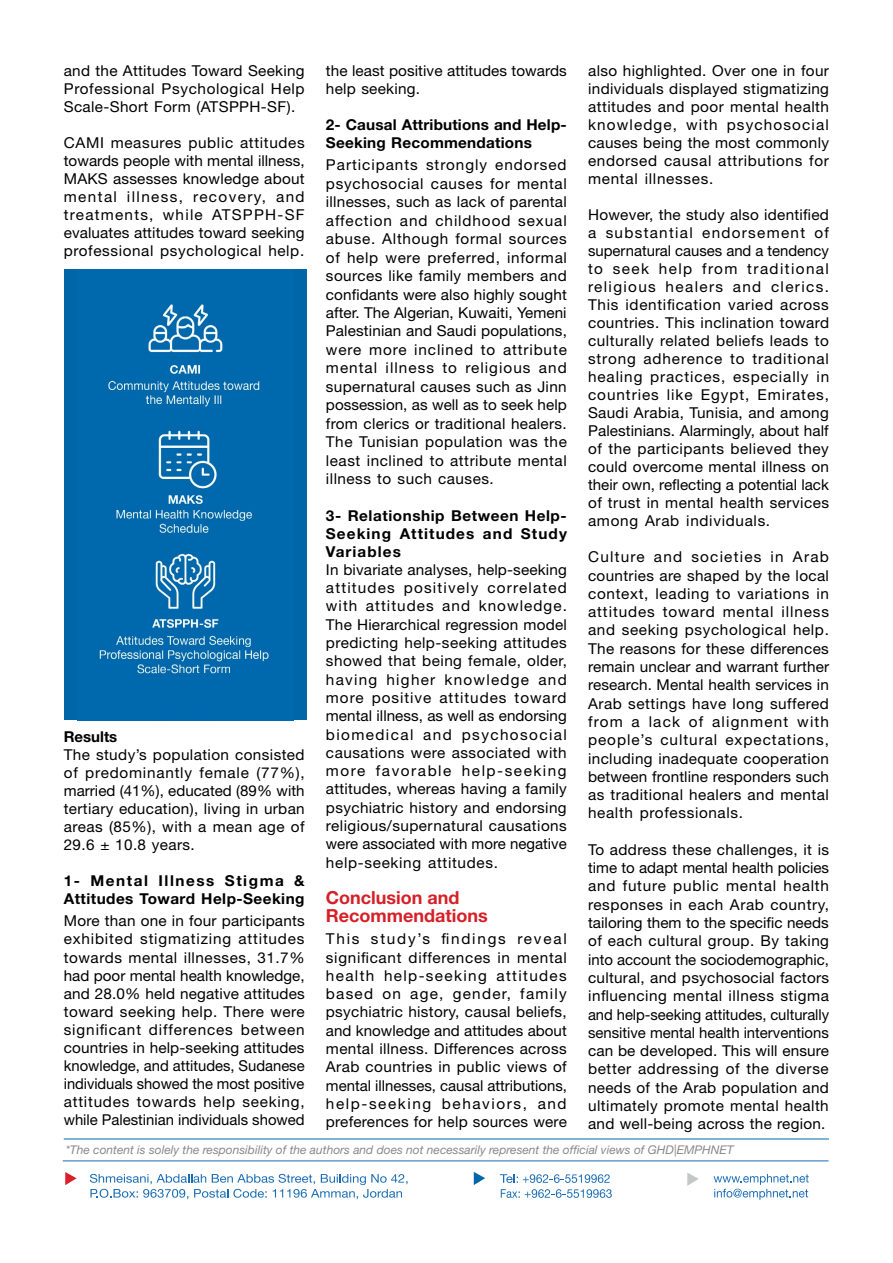
<style>
.page{position:relative;width:893px;height:1263px;background:#fff}
.page>*{position:absolute;margin:0;border:0;box-sizing:border-box;transform-origin:0 0}
.t1{font:700 18px/18px "Helvetica Neue LT Pro";color:#d52027}
.t2{font:15px/18.3px "Helvetica Neue LT Pro";letter-spacing:.03em;color:#000;text-align:justify}
.t3{font:700 15px/18px "Helvetica Neue LT Pro";letter-spacing:.03em;color:#000}
.t4{font:700 15px/18px "Helvetica Neue LT Pro";letter-spacing:.01em;color:#000}
.t5{font:15px/18px "Helvetica Neue LT Pro";letter-spacing:.005em;color:#000}
.t6{font:700 15px "Helvetica Neue LT Pro";color:#000}
.t7{font:italic 12px "Helvetica Neue LT Pro";color:#8c8787}
</style>
<div class="page">
<hr style="left:0;top:136px;width:1px;height:33px;background:#0066a8">
<hr style="left:64px;top:1138px;width:765px;height:1px;background:#0068a9">
<svg style="left:90px;top:1174px;width:318px;height:25px"></svg>
<svg style="left:65px;top:1172px;width:12px;height:13px"></svg>
<svg style="left:474px;top:1172px;width:11px;height:13px"></svg>
<svg style="left:500px;top:1174px;width:110px;height:9px"></svg>
<svg style="left:501px;top:1189px;width:111px;height:9px"></svg>
<svg style="left:687px;top:1173px;width:12px;height:13px"></svg>
<svg style="left:714px;top:1174px;width:95px;height:26px"></svg>
<div style="left:64px;top:269px;width:242px;height:451px;background:#0066a8"></div>
<img style="left:99px;top:302px;width:171px;height:375px">
<hr style="left:63px;top:1160px;width:765px;height:1px;background:#1a6db4">
<p class="t2" style="left:64px;top:61px;width:242px">and the Attitudes Toward Seeking Professional Psychological Help Scale-Short Form (ATSPPH-SF).</p>
<p class="t2" style="left:64px;top:133px;width:242px">CAMI measures public attitudes towards people with mental illness, MAKS assesses knowledge about mental illness, recovery, and treatments, while ATSPPH-SF evaluates attitudes toward seeking professional psychological help.</p>
<p class="t2" style="left:588px;top:61px;width:242px">also highlighted. Over one in four individuals displayed stigmatizing attitudes and poor mental health knowledge, with psychosocial causes being the most commonly endorsed causal attributions for mental illnesses.</p>
<p class="t2" style="left:588px;top:205px;width:243px">However, the study also identified a substantial endorsement of supernatural causes and a tendency to seek help from traditional religious healers and clerics.<br>This identification varied across countries. This inclination toward culturally related beliefs leads to strong adherence to traditional healing practices, especially in countries like Egypt, Emirates, Saudi Arabia, Tunisia, and among Palestinians. Alarmingly, about half of the participants believed they could overcome mental illness on their own, reflecting a potential lack of trust in mental health services among Arab individuals.</p>
<p class="t2" style="left:588px;top:547px;width:243px">Culture and societies in Arab countries are shaped by the local context, leading to variations in attitudes toward mental illness and seeking psychological help.<br>The reasons for these differences remain unclear and warrant further research. Mental health services in Arab settings have long suffered from a lack of alignment with people’s cultural expectations, including inadequate cooperation between frontline responders such as traditional healers and mental health professionals.</p>
<p class="t2" style="left:588px;top:840px;width:243px">To address these challenges, it is time to adapt mental health policies and future public mental health responses in each Arab country, tailoring them to the specific needs of each cultural group. By taking into account the sociodemographic, cultural, and psychosocial factors influencing mental illness stigma and help-seeking attitudes, culturally sensitive mental health interventions can be developed. This will ensure better addressing of the diverse needs of the Arab population and ultimately promote mental health and well-being across the region.</p>
<p class="t7" style="left:66px;top:1143px;width:670px">*The content is solely the responsibility of the authors and does not necessarily represent the official views of GHD|EMPHNET</p>
<p class="t5" style="left:326px;top:61px;width:242px">the least positive attitudes towards help seeking.</p>
<p class="t4" style="left:326px;top:115px;width:242px">2- Causal Attributions and Help-<br>Seeking Recommendations</p>
<p class="t2" style="left:326px;top:155px;width:243px">Participants strongly endorsed psychosocial causes for mental illnesses, such as lack of parental affection and childhood sexual abuse. Although formal sources of help were preferred, informal sources like family members and confidants were also highly sought after. The Algerian, Kuwaiti, Yemeni Palestinian and Saudi populations, were more inclined to attribute mental illness to religious and supernatural causes such as Jinn possession, as well as to seek help from clerics or traditional healers.<br>The Tunisian population was the least inclined to attribute mental illness to such causes.</p>
<p class="t3" style="left:326px;top:506px;width:243px;text-align:justify">3- Relationship Between Help-Seeking Attitudes and Study Variables</p>
<p class="t2" style="left:326px;top:560px;width:243px">In bivariate analyses, help-seeking attitudes positively correlated with attitudes and knowledge.<br>The Hierarchical regression model predicting help-seeking attitudes showed that being female, older, having higher knowledge and more positive attitudes toward mental illness, as well as endorsing biomedical and psychosocial causations were associated with more favorable help-seeking attitudes, whereas having a family psychiatric history and endorsing religious/supernatural causations were associated with more negative help-seeking attitudes.</p>
<p class="t1" style="left:326px;top:888px;width:163px">Conclusion and<br>Recommendations</p>
<p class="t2" style="left:326px;top:929px;width:243px">This study’s findings reveal significant differences in mental health help-seeking attitudes based on age, gender, family psychiatric history, causal beliefs, and knowledge and attitudes about mental illness. Differences across Arab countries in public views of mental illnesses, causal attributions, help-seeking behaviors, and preferences for help sources were</p>
<p class="t6" style="left:64px;top:727px;width:55px">Results</p>
<p class="t2" style="left:64px;top:745px;width:242px">The study’s population consisted of predominantly female (77%), married (41%), educated (89% with tertiary education), living in urban areas (85%), with a mean age of 29.6 ± 10.8 years.</p>
<p class="t3" style="left:64px;top:871px;width:242px">1- Mental Illness Stigma &amp;<br>Attitudes Toward Help-Seeking</p>
<p class="t2" style="left:64px;top:912px;width:243px">More than one in four participants exhibited stigmatizing attitudes towards mental illnesses, 31.7% had poor mental health knowledge, and 28.0% held negative attitudes toward seeking help. There were significant differences between countries in help-seeking attitudes knowledge, and attitudes, Sudanese individuals showed the most positive attitudes towards help seeking, while Palestinian individuals showed</p>
</div>
